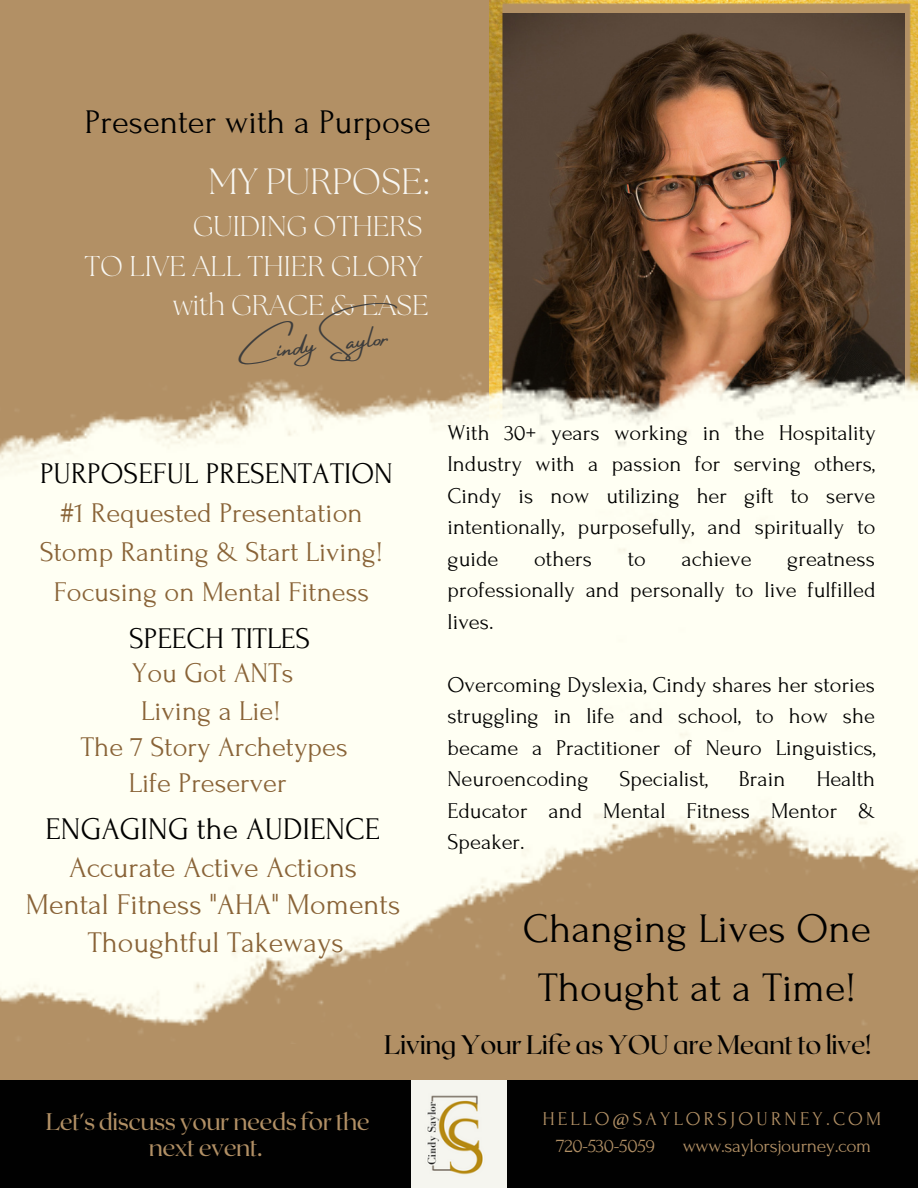
<style>
.page{position:relative;width:918px;height:1188px;background:#b29065}
.page>*{position:absolute;margin:0;border:0;box-sizing:border-box;transform-origin:0 0}
.t1{font:42px/58.5px "Forum";color:#000;text-align:center}
.t2{font:300 36.45px "The Seasons";color:#f8f7f2}
.t3{font:34.5px "Forum";color:#000}
.t4{font:31.5px "Forum";color:#000}
.t5{font:30px/37.8px "Forum";color:#896337;text-align:center}
.t6{font:30px "Forum";color:#000}
.t7{font:29.1px "Amsterdam Four";color:#3d3d3d}
.t8{font:28.5px/39.3px "Forum";color:#896337;text-align:center}
.t9{font:300 28.5px/39.3px "The Seasons";color:#f8f7f2;text-align:right}
.t10{font:26.85px "Roxborough CF";letter-spacing:-.02em;color:#000}
.t11{font:24px/25.8px "Roxborough CF";letter-spacing:-.02em;color:#b29065;text-align:center}
.t12{font:22.5px/31.5px "Forum";color:#000;text-align:justify}
.t13{font:19.5px/27px "Forum";letter-spacing:.16em;color:#b29065}
.t14{font:19.5px "Forum";letter-spacing:-.02em;color:#b29065}
</style>
<div class="page">
<div style="left:0;top:1080px;width:918px;height:108px;background:#010101"></div>
<img style="left:412px;top:1080px;width:94px;height:108px">
<img style="left:490px;top:0;width:428px;height:359px">
<img style="left:0;top:359px;width:918px;height:681px">
<h3 class="t3" style="left:85px;top:103px;width:348px">Presenter with a Purpose</h3>
<h2 class="t2" style="left:208px;top:165px;width:222px">MY PURPOSE:</h2>
<p class="t9" style="left:84px;top:209px;width:346px">GUIDING OTHERS<br>TO LIVE ALL THIER GLORY with GRACE &amp; EASE</p>
<p class="t7" style="left:236px;top:337px;width:153px;rotate:-6deg">Cindy Saylor</p>
<h3 class="t6" style="left:40px;top:458px;width:354px">PURPOSEFUL PRESENTATION</h3>
<p class="t8" style="left:40px;top:494px;width:345px">#1 Requested Presentation<br>Stomp Ranting &amp; Start Living!<br>Focusing on Mental Fitness</p>
<h3 class="t6" style="left:129px;top:623px;width:183px">SPEECH TITLES</h3>
<p class="t8" style="left:132px;top:653px;width:163px">You Got ANTs</p>
<p class="t8" style="left:141px;top:692px;width:141px">Living a Lie!</p>
<p class="t8" style="left:81px;top:727px;width:268px">The 7 Story Archetypes</p>
<p class="t8" style="left:129px;top:763px;width:159px">Life Preserver</p>
<h3 class="t4" style="left:46px;top:812px;width:336px">ENGAGING the AUDIENCE</h3>
<h3 class="t5" style="left:69px;top:849px;width:290px">Accurate Active Actions</h3>
<h3 class="t5" style="left:26px;top:886px;width:376px">Mental Fitness "AHA" Moments<br>Thoughtful Takeways</h3>
<p class="t12" style="left:448px;top:417px;width:430px">With 30+ years working in the Hospitality Industry with a passion for serving others, Cindy is now utilizing her gift to serve intentionally, purposefully, and spiritually to guide</p>
<p class="t12" style="left:534px;top:543px;width:59px">others</p>
<p class="t12" style="left:628px;top:543px;width:20px">to</p>
<p class="t12" style="left:682px;top:543px;width:72px">achieve</p>
<p class="t12" style="left:448px;top:543px;width:430px;text-indent:340px">greatness professionally and personally to live fulfilled lives.</p>
<p class="t12" style="left:448px;top:669px;width:429px">Overcoming Dyslexia, Cindy shares her stories struggling in life and school, to how she became a Practitioner of Neuro Linguistics, Neuroencoding</p>
<p class="t12" style="left:619px;top:764px;width:90px">Specialist,</p>
<p class="t12" style="left:739px;top:764px;width:48px">Brain</p>
<p class="t12" style="left:448px;top:764px;width:429px;text-indent:369px">Health Educator and Mental Fitness Mentor &amp; Speaker.</p>
<h1 class="t1" style="left:523px;top:900px;width:350px">Changing Lives One<br>Thought at a Time!</h1>
<p class="t10" style="left:384px;top:1027px;width:488px">Living Your Life as YOU are Meant to live!</p>
<p class="t11" style="left:46px;top:1107px;width:326px">Let's discuss your needs for the next event.</p>
<p class="t13" style="left:556px;top:1106px;width:327px;text-indent:-14px">HELLO@SAYLORSJOURNEY.COM<br>720-530-5059</p>
<p class="t14" style="left:683px;top:1135px;width:190px">www.saylorsjourney.com</p>
</div>
